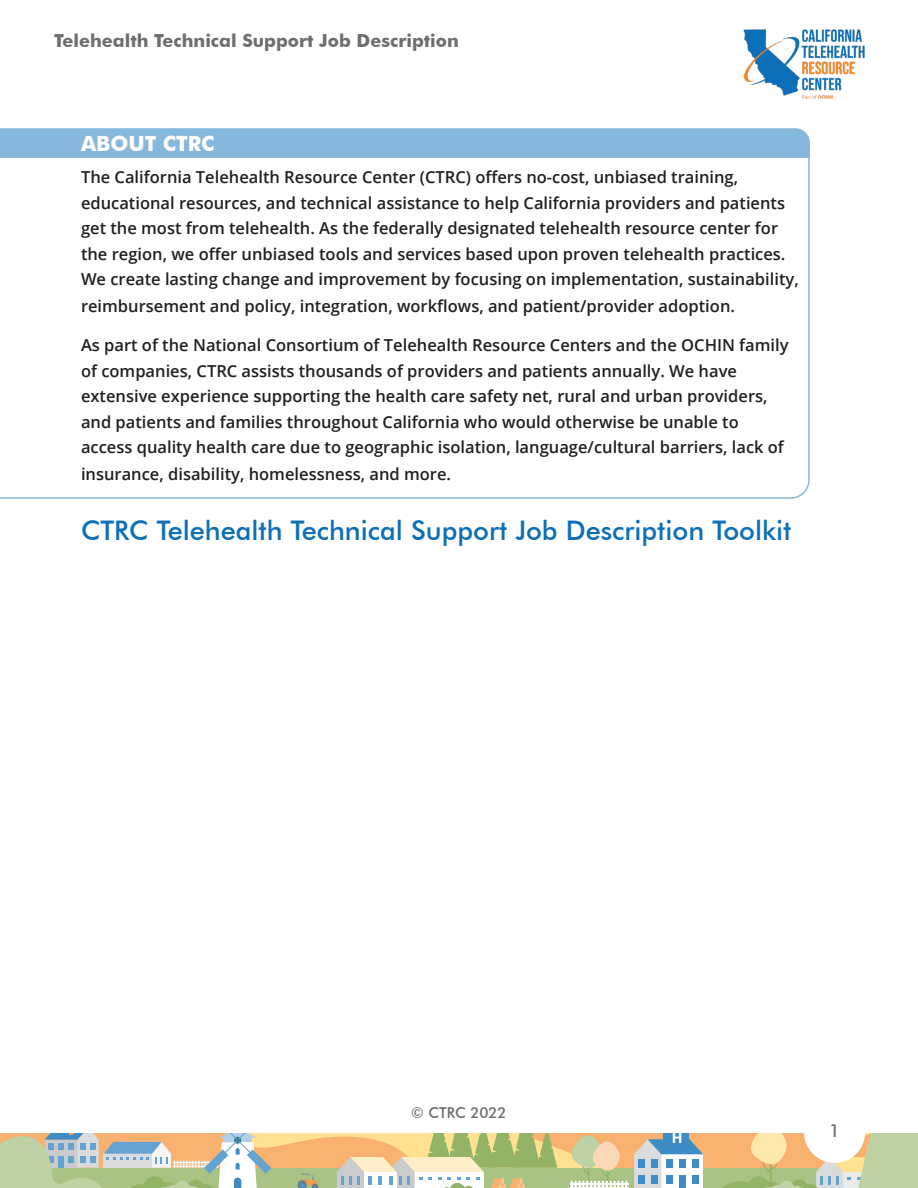
<style>
.page{position:relative;width:918px;height:1188px;background:#fff}
.page>*{position:absolute;margin:0;border:0;box-sizing:border-box;transform-origin:0 0}
.H2_Paragraph_Heading{font:500 27px "Futura BT";color:#0d6fb8}
.Sidebar_Header_Left{font:700 21px "Futura BT";color:#fff}
.Header_Title{font:700 18px "Futura BT";color:#6d6e71}
.t1{font:500 18px "Futura BT";color:#6d6e71}
.t2{font:700 17.1px "Calibri";color:#fff}
.Sidebar_Body_Left{font:600 16.5px/25.5px "Open Sans";color:#231f20}
.t3{font:500 15px "Futura BT";color:#6d6e71}
</style>
<div class="page">
<svg style="left:0;top:1133px;width:918px;height:55px"></svg>
<div style="left:664px;top:1133px;width:25px;height:19px;background:#3e8cc6"></div>
<img style="left:743px;top:29px;width:122px;height:70px">
<div style="left:804px;top:1102px;width:61px;height:61px;background:#fff;border-radius:50%"></div>
<div style="left:0;top:128px;width:810px;height:28px;background:#86b7dc"></div>
<svg style="left:0;top:156px;width:810px;height:343px"></svg>
<p class="Header_Title" style="left:54px;top:29px;width:406px">Telehealth Technical Support Job Description</p>
<p class="Sidebar_Header_Left" style="left:81px;top:131px;width:135px">ABOUT CTRC</p>
<p class="Sidebar_Body_Left" style="left:81px;top:164px;width:719px">The California Telehealth Resource Center (CTRC) offers no-cost, unbiased training, educational resources, and technical assistance to help California providers and patients get the most from telehealth. As the federally designated telehealth resource center for the region, we offer unbiased tools and services based upon proven telehealth practices.<br>We create lasting change and improvement by focusing on implementation, sustainability,</p>
<p class="Sidebar_Body_Left" style="left:81px;top:293px;width:656px">reimbursement and policy, integration, workflows, and patient/provider adoption.</p>
<p class="Sidebar_Body_Left" style="left:81px;top:332px;width:709px">As part of the National Consortium of Telehealth Resource Centers and the OCHIN family of companies, CTRC assists thousands of providers and patients annually. We have extensive experience supporting the health care safety net, rural and urban providers, and patients and families throughout California who would otherwise be unable to access quality health care due to geographic isolation, language/cultural barriers, lack of</p>
<p class="Sidebar_Body_Left" style="left:81px;top:461px;width:372px">insurance, disability, homelessness, and more.</p>
<p class="H2_Paragraph_Heading" style="left:81px;top:514px;width:712px">CTRC Telehealth Technical Support Job Description Toolkit</p>
<p class="t3" style="left:411px;top:1104px;width:97px">© CTRC 2022</p>
<p class="t2" style="left:672px;top:1126px;width:12px">H</p>
<p class="t1" style="left:829px;top:1120px;width:12px">1</p>
</div>
